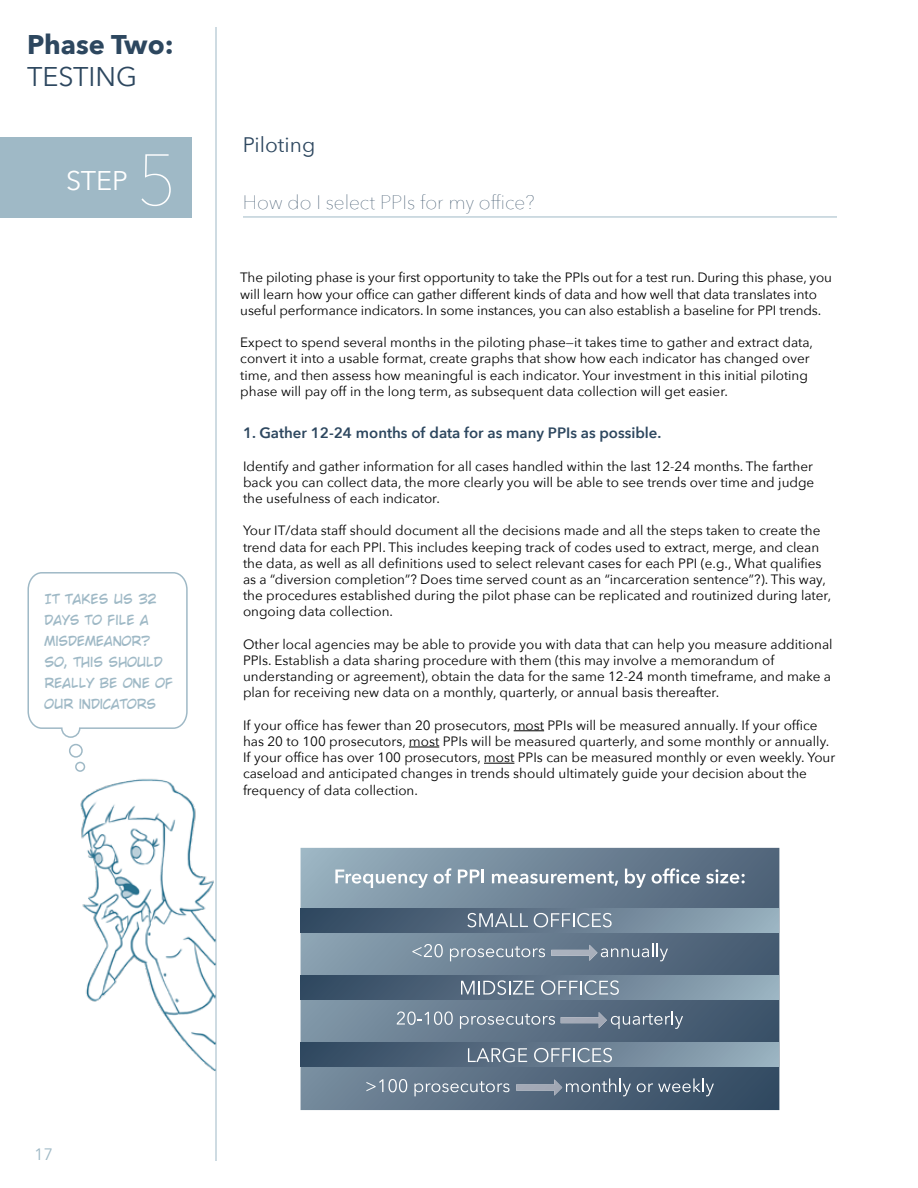
<style>
.page{position:relative;width:918px;height:1188px;background:#fff}
.page>*{position:absolute;margin:0;border:0;box-sizing:border-box;transform-origin:0 0}
.t1{font:200 72px "Avenir Next";color:#fff}
.t2{font:700 27px "Avenir Next";color:#2d475f}
.t3{font:27px "Avenir Next";color:#2d475f}
.t4{font:27px "Avenir Next";color:#fff}
.t5{font:21px "Avenir Next";color:#2d475f}
.t6{font:200 19.5px "Avenir Next";color:#2d475f}
.t7{font:16.5px "Avenir Next";color:#9fb9c6}
.t8{font:600 15px "Avenir Next";color:#2d475f}
.t9{font:13.5px/16.2px "Avenir Next";color:#000}
.t10{font:13.5px/21px "CC Wild Words Roman";color:#9fb9c6}
</style>
<div class="page">
<img style="left:80px;top:767px;width:136px;height:305px">
<hr style="left:216px;top:27px;width:1px;height:1134px;background:#9fb9c6">
<hr style="left:514px;top:730px;width:30px;height:1px;background:#000">
<hr style="left:409px;top:747px;width:30px;height:1px;background:#000">
<hr style="left:484px;top:763px;width:30px;height:1px;background:#000">
<div style="left:0;top:138px;width:191px;height:80px;background:#9fb9c6"></div>
<hr style="left:243px;top:217px;width:594px;height:1px;background:#9fb9c6">
<svg style="left:27px;top:572px;width:161px;height:201px"></svg>
<svg style="left:301px;top:848px;width:478px;height:262px;background:#64798d"></svg>
<div style="left:301px;top:976px;width:478px;height:23px;background:linear-gradient(to right,#2e435c,#97adbc)"></div>
<div style="left:301px;top:1043px;width:478px;height:23px;background:linear-gradient(to right,#2e435c,#96adbc)"></div>
<div style="left:301px;top:909px;width:478px;height:23px;background:linear-gradient(to right,#2f445d,#97aebc)"></div>
<svg style="left:467px;top:913px;width:61px;height:14px"></svg>
<svg style="left:534px;top:913px;width:78px;height:14px"></svg>
<svg style="left:412px;top:944px;width:31px;height:13px"></svg>
<svg style="left:450px;top:946px;width:95px;height:15px"></svg>
<svg style="left:461px;top:980px;width:73px;height:15px"></svg>
<svg style="left:541px;top:980px;width:78px;height:15px"></svg>
<svg style="left:397px;top:1011px;width:56px;height:14px"></svg>
<svg style="left:460px;top:1014px;width:95px;height:15px"></svg>
<svg style="left:468px;top:1048px;width:59px;height:14px"></svg>
<svg style="left:534px;top:1048px;width:78px;height:14px"></svg>
<svg style="left:366px;top:1079px;width:17px;height:13px"></svg>
<svg style="left:389px;top:1079px;width:18px;height:13px"></svg>
<svg style="left:414px;top:1081px;width:96px;height:15px"></svg>
<svg style="left:637px;top:1078px;width:77px;height:18px"></svg>
<svg style="left:335px;top:870px;width:93px;height:18px"></svg>
<svg style="left:434px;top:868px;width:17px;height:16px"></svg>
<svg style="left:458px;top:870px;width:26px;height:13px"></svg>
<svg style="left:492px;top:871px;width:126px;height:15px"></svg>
<svg style="left:625px;top:869px;width:21px;height:19px"></svg>
<svg style="left:652px;top:868px;width:48px;height:16px"></svg>
<svg style="left:706px;top:869px;width:39px;height:15px"></svg>
<svg style="left:551px;top:943px;width:117px;height:18px;background:#788899"></svg>
<svg style="left:561px;top:1011px;width:122px;height:18px;background:#6e7f91"></svg>
<svg style="left:516px;top:1078px;width:115px;height:18px;background:#6d7d8f"></svg>
<h2 class="t2" style="left:27px;top:21px;width:148px">Phase Two:</h2>
<h2 class="t3" style="left:27px;top:54px;width:112px">TESTING</h2>
<h2 class="t4" style="left:66px;top:158px;width:63px">STEP</h2>
<h1 class="t1" style="left:136px;top:119px;width:42px">5</h1>
<p class="t10" style="left:45px;top:589px;width:130px">IT TAKES US 32<br>DAYS TO FILE A<br>MISDEMEANOR?<br>SO, THIS SHOULD<br>REALLY BE ONE OF<br>OUR INDICATORS</p>
<h3 class="t5" style="left:243px;top:127px;width:74px">Piloting</h3>
<h3 class="t6" style="left:243px;top:186px;width:293px">How do I select PPIs for my office?</h3>
<p class="t9" style="left:240px;top:269px;width:593px">The piloting phase is your first opportunity to take the PPIs out for a test run. During this phase, you will learn how your office can gather different kinds of data and how well that data translates into useful performance indicators. In some instances, you can also establish a baseline for PPI trends.</p>
<p class="t9" style="left:240px;top:334px;width:574px">Expect to spend several months in the piloting phase—it takes time to gather and extract data, convert it into a usable format, create graphs that show how each indicator has changed over time, and then assess how meaningful is each indicator. Your investment in this initial piloting phase will pay off in the long term, as subsequent data collection will get easier.</p>
<p class="t8" style="left:243px;top:420px;width:420px">1. Gather 12-24 months of data for as many PPIs as possible.</p>
<p class="t9" style="left:243px;top:457px;width:573px;text-align:justify">Identify and gather information for all cases handled within the last 12-24 months. The farther back you can collect data, the more clearly you will be able to see trends over time and judge the usefulness of each indicator.</p>
<p class="t9" style="left:243px;top:522px;width:590px">Your IT/data staff should document all the decisions made and all the steps taken to create the trend data for each PPI. This includes keeping track of codes used to extract, merge, and clean the data, as well as all definitions used to select relevant cases for each PPI (e.g., What qualifies as a “diversion completion”? Does time served count as an “incarceration sentence”?). This way, the procedures established during the pilot phase can be replicated and routinized during later, ongoing data collection.</p>
<p class="t9" style="left:243px;top:635px;width:591px">Other local agencies may be able to provide you with data that can help you measure additional PPIs. Establish a data sharing procedure with them (this may involve a memorandum of understanding or agreement), obtain the data for the same 12-24 month timeframe, and make a plan for receiving new data on a monthly, quarterly, or annual basis thereafter.</p>
<p class="t9" style="left:243px;top:716px;width:594px">If your office has fewer than 20 prosecutors, most PPIs will be measured annually. If your office has 20 to 100 prosecutors, most PPIs will be measured quarterly, and some monthly or annually.<br>If your office has over 100 prosecutors, most PPIs can be measured monthly or even weekly. Your caseload and anticipated changes in trends should ultimately guide your decision about the frequency of data collection.</p>
<p class="t7" style="left:34px;top:1141px;width:21px">17</p>
</div>
